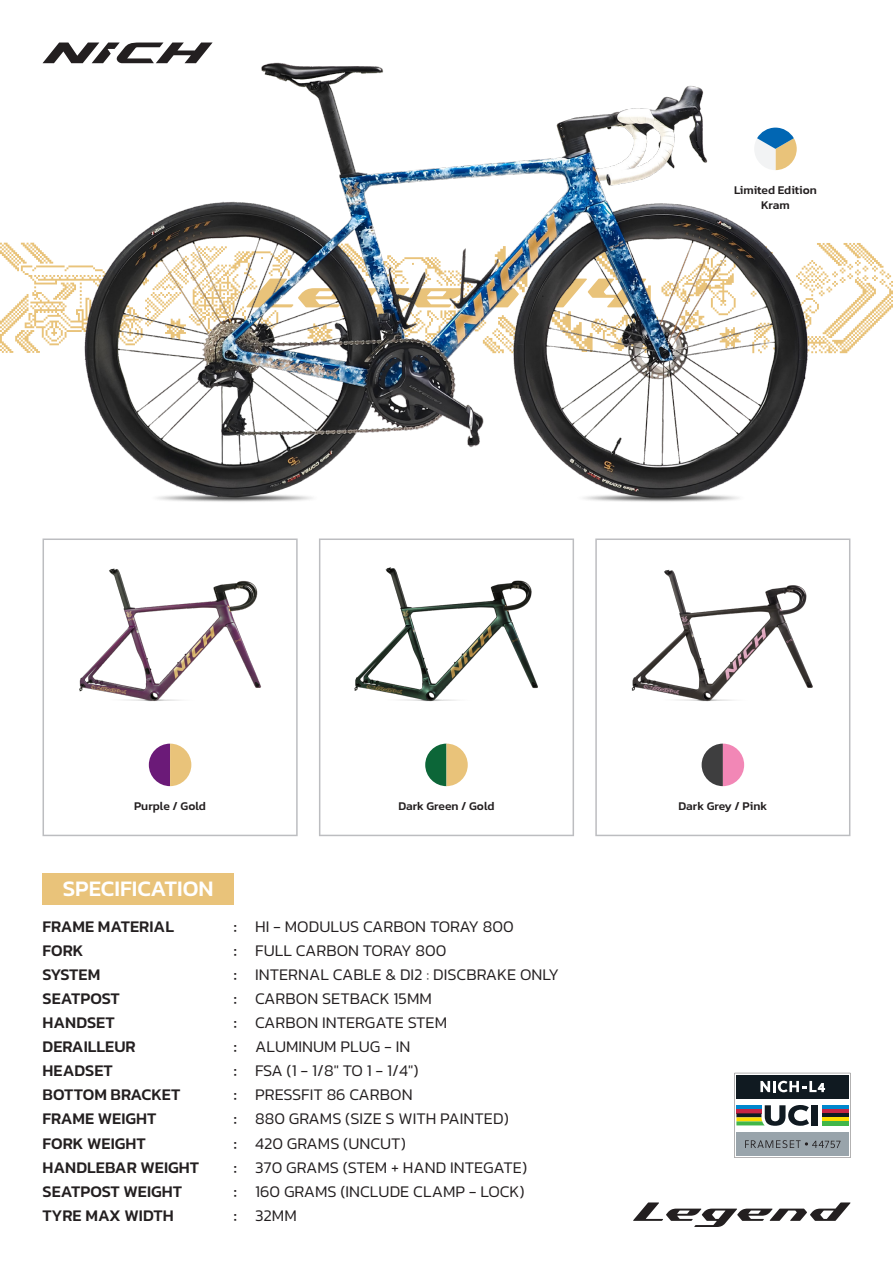
<style>
.page{position:relative;width:893px;height:1263px;background:#fff}
.page>*{position:absolute;margin:0;border:0;box-sizing:border-box;transform-origin:0 0}
.t1{font:500 22.5px "Kanit";color:#fff}
.t2{font:300 16.5px "Kanit";color:#231f20}
.t3{font:500 16.5px "Kanit";color:#231f20}
.t4{font:500 12px/15px "Kanit";color:#231f20;text-align:center}
.s1{font-weight:500}
</style>
<div class="page">
<div style="left:43px;top:873px;width:191px;height:32px;background:#e9c37a"></div>
<svg style="left:734px;top:1073px;width:116px;height:85px"></svg>
<svg style="left:633px;top:1202px;width:217px;height:25px"></svg>
<svg style="left:0;top:242px;width:893px;height:111px"></svg>
<img style="left:53px;top:42px;width:787px;height:460px">
<svg style="left:43px;top:43px;width:170px;height:20px"></svg>
<svg style="left:43px;top:538px;width:255px;height:298px"></svg>
<svg style="left:149px;top:744px;width:42px;height:42px"></svg>
<svg style="left:319px;top:538px;width:255px;height:298px"></svg>
<svg style="left:425px;top:744px;width:43px;height:42px"></svg>
<svg style="left:595px;top:538px;width:255px;height:298px"></svg>
<svg style="left:702px;top:744px;width:42px;height:42px"></svg>
<svg style="left:754px;top:128px;width:43px;height:42px"></svg>
<p class="t4" style="left:734px;top:182px;width:84px">Limited Edition<br>Kram</p>
<p class="t4" style="left:134px;top:798px;width:73px">Purple / Gold</p>
<p class="t4" style="left:398px;top:798px;width:98px">Dark Green / Gold</p>
<p class="t4" style="left:679px;top:798px;width:90px">Dark Grey / Pink</p>
<h1 class="t1" style="left:63px;top:872px;width:152px">SPECIFICATION</h1>
<p class="t3" style="left:43px;top:914px;width:133px">FRAME MATERIAL</p>
<p class="t2" style="left:234px;top:915px;width:281px"><span class="s1">:</span> HI - MODULUS CARBON TORAY 800</p>
<p class="t3" style="left:43px;top:938px;width:43px">FORK</p>
<p class="t2" style="left:234px;top:939px;width:214px"><span class="s1">:</span> FULL CARBON TORAY 800</p>
<p class="t3" style="left:43px;top:962px;width:59px">SYSTEM</p>
<p class="t2" style="left:234px;top:963px;width:327px"><span class="s1">:</span> INTERNAL CABLE &amp; DI2 : DISCBRAKE ONLY</p>
<p class="t3" style="left:43px;top:986px;width:79px">SEATPOST</p>
<p class="t2" style="left:234px;top:987px;width:199px"><span class="s1">:</span> CARBON SETBACK 15MM</p>
<p class="t3" style="left:43px;top:1010px;width:74px">HANDSET</p>
<p class="t2" style="left:234px;top:1011px;width:215px"><span class="s1">:</span> CARBON INTERGATE STEM</p>
<p class="t3" style="left:43px;top:1034px;width:95px">DERAILLEUR</p>
<p class="t2" style="left:234px;top:1035px;width:178px"><span class="s1">:</span> ALUMINUM PLUG - IN</p>
<p class="t3" style="left:43px;top:1058px;width:72px">HEADSET</p>
<p class="t2" style="left:234px;top:1059px;width:186px"><span class="s1">:</span> FSA (1 - 1/8" TO 1 - 1/4")</p>
<p class="t3" style="left:43px;top:1082px;width:139px">BOTTOM BRACKET</p>
<p class="t2" style="left:234px;top:1083px;width:180px"><span class="s1">:</span> PRESSFIT 86 CARBON</p>
<p class="t3" style="left:43px;top:1106px;width:115px">FRAME WEIGHT</p>
<p class="t2" style="left:234px;top:1107px;width:276px"><span class="s1">:</span> 880 GRAMS (SIZE S WITH PAINTED)</p>
<p class="t3" style="left:43px;top:1130px;width:105px">FORK WEIGHT</p>
<p class="t2" style="left:234px;top:1131px;width:173px"><span class="s1">:</span> 420 GRAMS (UNCUT)</p>
<p class="t3" style="left:43px;top:1154px;width:158px">HANDLEBAR WEIGHT</p>
<p class="t2" style="left:234px;top:1155px;width:295px"><span class="s1">:</span> 370 GRAMS (STEM + HAND INTEGATE)</p>
<p class="t3" style="left:43px;top:1178px;width:141px">SEATPOST WEIGHT</p>
<p class="t2" style="left:234px;top:1179px;width:292px"><span class="s1">:</span> 160 GRAMS (INCLUDE CLAMP - LOCK)</p>
<p class="t3" style="left:43px;top:1202px;width:133px">TYRE MAX WIDTH</p>
<p class="t2" style="left:234px;top:1203px;width:64px"><span class="s1">:</span> 32MM</p>
</div>
